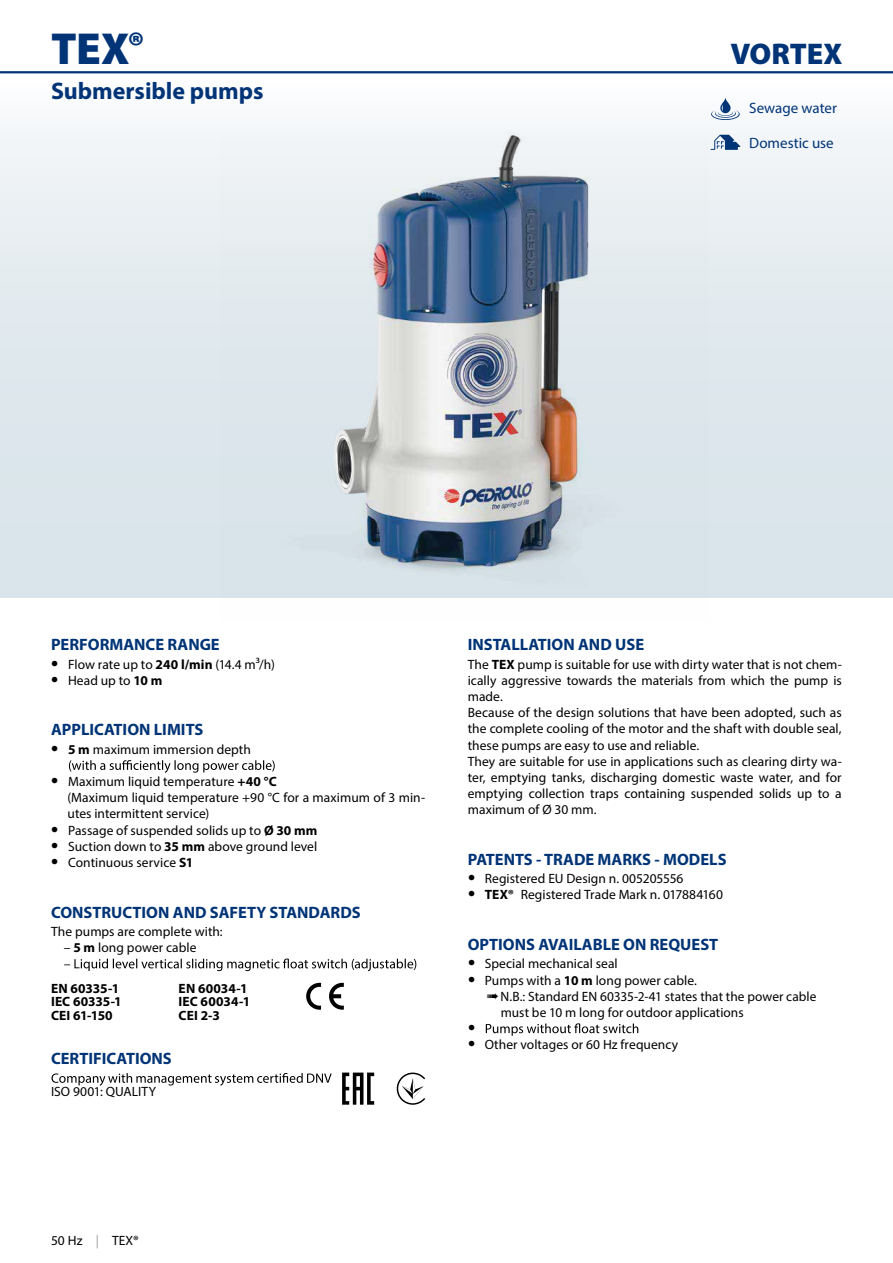
<style>
.page{position:relative;width:893px;height:1263px;background:#fff}
.page>*{position:absolute;margin:0;border:0;box-sizing:border-box;transform-origin:0 0}
.t1{font:900 45px "Myriad Pro";color:#003477}
.t2{font:900 30px "Myriad Pro";color:#003477}
.t3{font:700 24px "Myriad Pro";color:#003477}
.t4{font:700 21px "Myriad Pro";color:#000}
.t5{font:700 16.5px "Myriad Pro";color:#003477}
.t6{font:15px "Myriad Pro";color:#003477}
.t7{font:13.5px/16.2px "Myriad Pro";color:#000}
.t8{font:700 13.5px/13.5px "Myriad Pro";letter-spacing:.005em;color:#000}
.s1{font-size:37.5px}
.s2{font-weight:700;font-size:21px}
.s3{font-weight:700}
.s4{color:#9c9d9f}
</style>
<div class="page">
<div style="left:0;top:72px;width:893px;height:525px;background:linear-gradient(to bottom,#f5f7f9,#d3e0e7)"></div>
<hr style="left:0;top:71px;width:893px;height:2px;background:#003477">
<img style="left:219px;top:132px;width:490px;height:466px">
<img style="left:333px;top:136px;width:255px;height:431px">
<svg style="left:486px;top:1023px;width:152px;height:13px"></svg>
<svg style="left:69px;top:760px;width:206px;height:13px"></svg>
<svg style="left:64px;top:958px;width:352px;height:13px"></svg>
<svg style="left:329px;top:983px;width:15px;height:27px"></svg>
<svg style="left:306px;top:983px;width:15px;height:27px"></svg>
<svg style="left:52px;top:1073px;width:280px;height:13px"></svg>
<svg style="left:342px;top:1072px;width:32px;height:33px"></svg>
<svg style="left:397px;top:1072px;width:28px;height:33px"></svg>
<svg style="left:710px;top:135px;width:30px;height:15px"></svg>
<svg style="left:711px;top:98px;width:29px;height:22px"></svg>
<h1 class="t1" style="left:51px;top:18px;width:95px">TEX<span class="s1">®</span></h1>
<h2 class="t2" style="left:730px;top:34px;width:114px">VORTEX</h2>
<h3 class="t3" style="left:51px;top:75px;width:214px">Submersible pumps</h3>
<p class="t6" style="left:749px;top:99px;width:89px">Sewage water</p>
<p class="t6" style="left:749px;top:134px;width:86px">Domestic use</p>
<p class="t5" style="left:51px;top:634px;width:170px">PERFORMANCE RANGE</p>
<p class="t7" style="left:51px;top:656px;width:225px"><span class="s2">•</span> Flow rate up to <span class="s3">240 l/min</span> (14.4 m³/h)</p>
<p class="t7" style="left:51px;top:672px;width:113px"><span class="s2">•</span> Head up to <span class="s3">10 m</span></p>
<p class="t5" style="left:51px;top:719px;width:154px">APPLICATION LIMITS</p>
<p class="t7" style="left:51px;top:741px;width:201px"><span class="s2">•</span> <span class="s3">5 m</span> maximum immersion depth</p>
<p class="t7" style="left:68px;top:773px;width:359px;text-indent:-16px"><span class="s2">•</span> Maximum liquid temperature <span class="s3">+40 °C<br></span>(Maximum liquid temperature +90 °C for a maximum of 3 min&shy;utes intermittent service)</p>
<p class="t7" style="left:51px;top:822px;width:268px"><span class="s2">•</span> Passage of suspended solids up to <span class="s3">Ø 30 mm</span></p>
<p class="t7" style="left:51px;top:838px;width:268px"><span class="s2">•</span> Suction down to <span class="s3">35 mm</span> above ground level</p>
<p class="t7" style="left:51px;top:854px;width:144px"><span class="s2">•</span> Continuous service <span class="s3">S1</span></p>
<p class="t5" style="left:51px;top:901px;width:311px">CONSTRUCTION AND SAFETY STANDARDS</p>
<p class="t7" style="left:51px;top:923px;width:173px">The pumps are complete with:</p>
<p class="t7" style="left:64px;top:939px;width:134px">– <span class="s3">5 m</span> long power cable</p>
<p class="t8" style="left:51px;top:981px;width:72px">EN 60335-1<br>IEC 60335-1<br>CEI 61-150</p>
<p class="t8" style="left:179px;top:981px;width:73px">EN 60034-1<br>IEC 60034-1<br>CEI 2-3</p>
<p class="t5" style="left:51px;top:1048px;width:122px">CERTIFICATIONS</p>
<p class="t7" style="left:51px;top:1083px;width:107px">ISO 9001: QUALITY</p>
<p class="t5" style="left:468px;top:634px;width:178px">INSTALLATION AND USE</p>
<p class="t7" style="left:468px;top:656px;width:376px">The <span class="s3">TEX</span> pump is suitable for use with dirty water that is not chem&shy;ically aggressive towards the materials from which the pump is made.<br>Because of the design solutions that have been adopted, such as the complete cooling of the motor and the shaft with double seal, these pumps are easy to use and reliable.<br>They are suitable for use in applications such as clearing dirty wa&shy;ter, emptying tanks, discharging domestic waste water, and for emptying collection traps containing suspended solids up to a maximum of Ø 30 mm.</p>
<p class="t5" style="left:468px;top:848px;width:260px">PATENTS - TRADE MARKS - MODELS</p>
<p class="t7" style="left:468px;top:870px;width:217px"><span class="s2">•</span> Registered EU Design n. 005205556</p>
<p class="t7" style="left:468px;top:886px;width:256px"><span class="s2">•</span> <span class="s3">TEX®</span> Registered Trade Mark n. 017884160</p>
<p class="t5" style="left:468px;top:934px;width:252px">OPTIONS AVAILABLE ON REQUEST</p>
<p class="t7" style="left:468px;top:955px;width:151px"><span class="s2">•</span> Special mechanical seal</p>
<p class="t7" style="left:468px;top:972px;width:230px"><span class="s2">•</span> Pumps with a <span class="s3">10 m</span> long power cable.</p>
<p class="t7" style="left:486px;top:988px;width:332px">➠N.B.: Standard EN 60335-2-41 states that the power cable</p>
<p class="t7" style="left:501px;top:1004px;width:244px">must be 10 m long for outdoor applications</p>
<h3 class="t4" style="left:468px;top:1012px;width:9px">•</h3>
<p class="t7" style="left:468px;top:1036px;width:212px"><span class="s2">•</span> Other voltages or 60 Hz frequency</p>
<p class="t7" style="left:51px;top:1232px;width:89px">50 Hz <span class="s4">|</span> TEX®</p>
<p class="t7" style="left:51px;top:1232px;width:22px">344</p>
</div>
